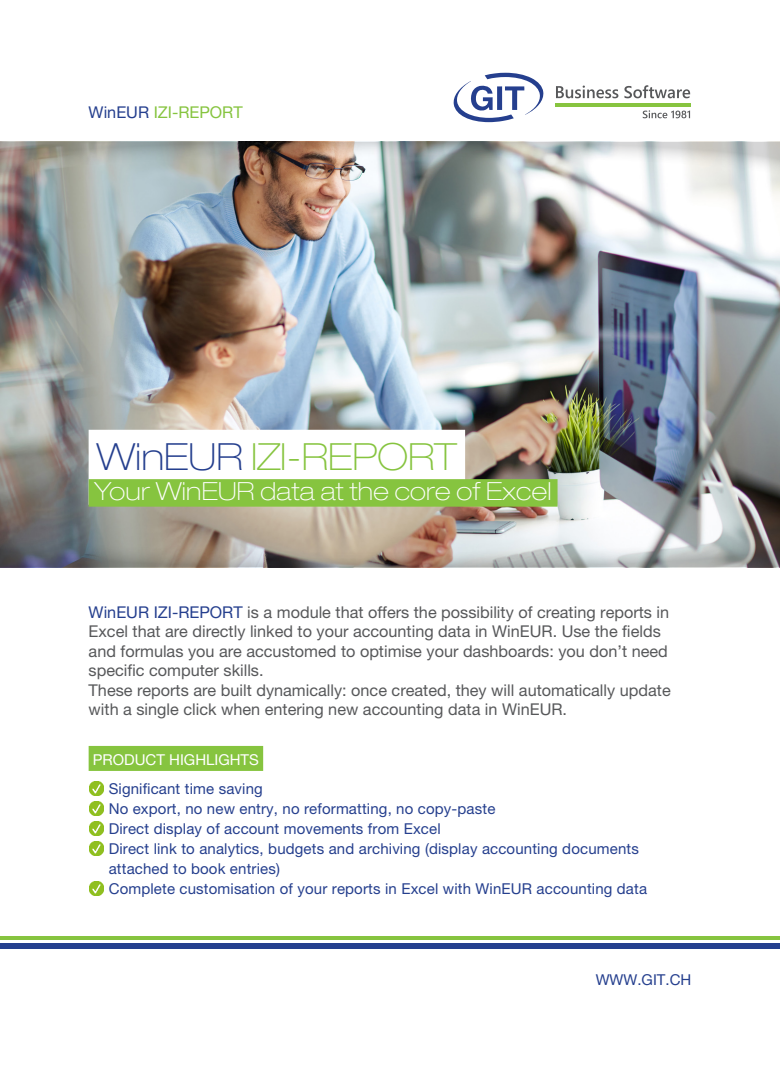
<style>
.page{position:relative;width:780px;height:1088px;background:#fff}
.page>*{position:absolute;margin:0;border:0;box-sizing:border-box;transform-origin:0 0}
.t1{font:100 expanded 37.5px "Helvetica Neue LT Pro";color:#86c43f}
.t2{font:100 expanded 25px "Helvetica Neue LT Pro";letter-spacing:.01em;color:#fff}
.t3{font:16.25px/19.5px "Helvetica Neue LT Pro";color:#57585a}
.t4{font:16.25px "Helvetica Neue LT Pro";color:#86c43f}
.t5{font:15px/20px "Helvetica Neue LT Pro";letter-spacing:.01em;color:#253f8e}
.t6{font:15px "Helvetica Neue LT Pro";color:#fff}
.s1{color:#253f8e}
</style>
<div class="page">
<img style="left:0;top:177px;width:780px;height:354px">
<img style="left:0;top:531px;width:780px;height:36px">
<div style="left:89px;top:746px;width:174px;height:25px;background:#86c43f"></div>
<img style="left:90px;top:781px;width:13px;height:14px">
<img style="left:90px;top:801px;width:13px;height:14px">
<img style="left:90px;top:821px;width:13px;height:14px">
<img style="left:90px;top:841px;width:13px;height:14px">
<img style="left:90px;top:881px;width:13px;height:14px">
<div style="left:89px;top:430px;width:376px;height:75px;background:#fff"></div>
<div style="left:89px;top:479px;width:468px;height:28px;background:#86c43f"></div>
<img style="left:0;top:142px;width:780px;height:35px">
<svg style="left:642px;top:110px;width:48px;height:8px"></svg>
<hr style="left:555px;top:103px;width:136px;height:4px;background:#87c43f">
<svg style="left:556px;top:86px;width:62px;height:12px"></svg>
<svg style="left:624px;top:85px;width:66px;height:13px"></svg>
<svg style="left:453px;top:73px;width:91px;height:49px"></svg>
<hr style="left:0;top:936px;width:780px;height:4px;background:#86c43f">
<div style="left:0;top:943px;width:780px;height:6px;background:#253f8e"></div>
<p class="t4" style="left:89px;top:102px;width:156px"><span class="s1">WinEUR</span> IZI-REPORT</p>
<p class="t1" style="left:97px;top:434px;width:361px"><span class="s1">WinEUR</span> IZI-REPORT</p>
<p class="t2" style="left:94px;top:476px;width:458px">Your WinEUR data at the core of Excel</p>
<p class="t3" style="left:89px;top:602px;width:582px"><span class="s1">WinEUR IZI-REPORT</span> is a module that offers the possibility of creating reports in Excel that are directly linked to your accounting data in WinEUR. Use the fields and formulas you are accustomed to optimise your dashboards: you don’t need specific computer skills.</p>
<p class="t3" style="left:89px;top:680px;width:583px">These reports are built dynamically: once created, they will automatically update with a single click when entering new accounting data in WinEUR.</p>
<p class="t6" style="left:93px;top:750px;width:168px">PRODUCT HIGHLIGHTS</p>
<p class="t5" style="left:109px;top:778px;width:156px">Significant time saving</p>
<p class="t5" style="left:109px;top:798px;width:388px">No export, no new entry, no reformatting, no copy-paste</p>
<p class="t5" style="left:109px;top:818px;width:333px">Direct display of account movements from Excel</p>
<p class="t5" style="left:109px;top:838px;width:531px">Direct link to analytics, budgets and archiving (display accounting documents attached to book entries)</p>
<p class="t5" style="left:109px;top:878px;width:540px">Complete customisation of your reports in Excel with WinEUR accounting data</p>
<p class="t5" style="left:595px;top:970px;width:97px">WWW.GIT.CH</p>
</div>
